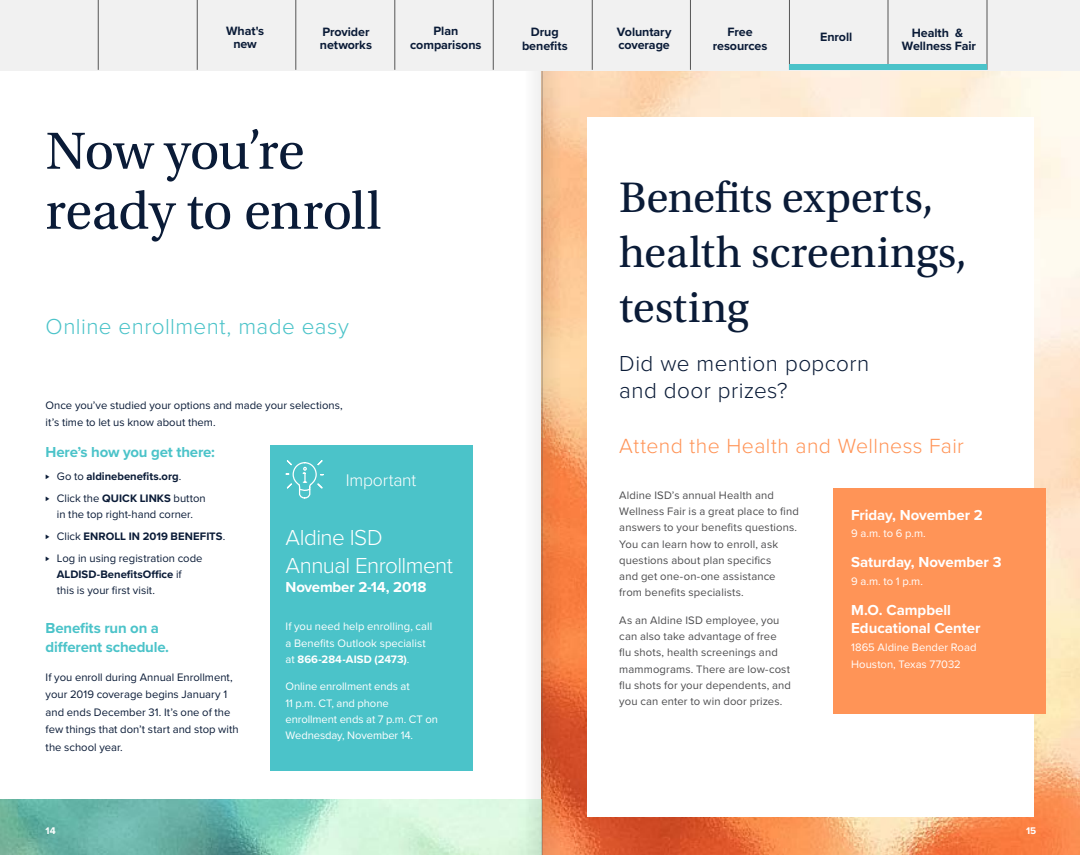
<style>
.page{position:relative;width:1080px;height:855px;background:#fff}
.page>*{position:absolute;margin:0;border:0;box-sizing:border-box;transform-origin:0 0}
.t1{font:55px/60px "Utopia Std";letter-spacing:-.015em;color:#0a1b37}
.t2{font:45px/55px "Utopia Std";letter-spacing:-.005em;color:#0a1b37}
.t3{font:300 22.5px/27.5px "Proxima Nova";letter-spacing:.02em;color:#0a1b37}
.t4{font:300 22.5px "Proxima Nova";letter-spacing:.02em;color:#4bc3c9}
.t5{font:300 22.5px/27.5px "Proxima Nova";letter-spacing:-.025em;color:#fff}
.t6{font:300 21.25px "Proxima Nova";letter-spacing:.02em;color:#ff9457}
.t7{font:300 17.5px "Proxima Nova";letter-spacing:-.01em;color:#fff}
.t8{font:700 15px/18.8px "Proxima Nova";letter-spacing:-.005em;color:#fff}
.t9{font:700 15px/18.8px "Proxima Nova";letter-spacing:-.015em;color:#4bc3c9}
.t10{font:700 12.5px/13.8px "Proxima Nova";letter-spacing:-.005em;color:#0a1b37;text-align:center}
.t11{font:11.25px/16.2px "Proxima Nova";letter-spacing:.01em;color:#4d4d4f}
.t12{font:11.25px/17.5px "Proxima Nova";color:#0a1b37}
.t13{font:11.25px/16.2px "Proxima Nova";letter-spacing:-.005em;color:#fff}
.t14{font:700 11.25px/21.9px "Proxima Nova";color:#0a1b37}
.t15{font:700 10px "Proxima Nova";color:#fff}
.s1{font-weight:400;font-size:7.5px}
.s2{font-weight:400}
.s3{font-size:7.5px}
.s4{font-weight:700}
</style>
<div class="page">
<img style="left:564px;top:70px;width:516px;height:785px">
<div style="left:587px;top:117px;width:447px;height:699px;background:#fff"></div>
<img style="left:0;top:799px;width:521px;height:56px">
<div style="left:521px;top:0;width:43px;height:855px;background:#000;opacity:.55"></div>
<hr style="left:542px;top:0;width:1px;height:855px;background:#4d4d4f">
<div style="left:271px;top:445px;width:202px;height:325px;background:#4bc3c9"></div>
<svg style="left:285px;top:460px;width:39px;height:39px"></svg>
<div style="left:833px;top:488px;width:213px;height:226px;background:#ff9457"></div>
<div style="left:0;top:0;width:1080px;height:70px;background:#f1f1f1"></div>
<hr style="left:98px;top:0;width:1px;height:70px;background:#565656">
<hr style="left:296px;top:0;width:1px;height:70px;background:#565656">
<hr style="left:493px;top:0;width:1px;height:70px;background:#565656">
<hr style="left:690px;top:0;width:1px;height:70px;background:#565656">
<hr style="left:888px;top:0;width:1px;height:70px;background:#565656">
<hr style="left:197px;top:0;width:1px;height:70px;background:#565656">
<hr style="left:395px;top:0;width:1px;height:70px;background:#565656">
<hr style="left:592px;top:0;width:1px;height:70px;background:#565656">
<hr style="left:789px;top:0;width:1px;height:70px;background:#565656">
<hr style="left:987px;top:0;width:1px;height:70px;background:#565656">
<div style="left:789px;top:65px;width:198px;height:5px;background:#4bc3c9"></div>
<p class="t10" style="left:226px;top:23px;width:40px">What's new</p>
<p class="t10" style="left:320px;top:24px;width:54px;text-align:left">Provider networks</p>
<p class="t10" style="left:410px;top:24px;width:73px">Plan comparisons</p>
<p class="t10" style="left:522px;top:25px;width:47px">Drug benefits</p>
<p class="t10" style="left:617px;top:24px;width:56px;text-align:left">Voluntary coverage</p>
<p class="t10" style="left:713px;top:25px;width:56px">Free resources</p>
<p class="t10" style="left:820px;top:30px;width:34px">Enroll</p>
<p class="t10" style="left:902px;top:25px;width:76px">Health &amp;<br>Wellness Fair</p>
<h1 class="t1" style="left:46px;top:122px;width:337px">Now you’re ready to enroll</h1>
<h3 class="t4" style="left:46px;top:309px;width:305px">Online enrollment, made easy</h3>
<p class="t12" style="left:46px;top:396px;width:299px">Once you’ve studied your options and made your selections, it’s time to let us know about them.</p>
<h3 class="t9" style="left:46px;top:442px;width:171px">Here’s how you get there:</h3>
<p class="t14" style="left:46px;top:465px;width:162px"><span class="s1">⊲</span> <span class="s2">Go to</span> aldinebenefits.org<span class="s2">.<br></span><span class="s1">⊲</span> <span class="s2">Click the</span> QUICK LINKS <span class="s2">button</span></p>
<p class="t12" style="left:46px;top:503px;width:181px;line-height:21.9px;text-indent:11px">in the top right-hand corner.<br><span class="s3">⊲</span> Click <span class="s4">ENROLL IN 2019 BENEFITS</span>. <span class="s3">⊲</span> Log in using registration code</p>
<p class="t12" style="left:57px;top:566px;width:126px;line-height:16.2px"><span class="s4">ALDISD-BenefitsOffice</span> if this is your first visit.</p>
<h3 class="t9" style="left:46px;top:619px;width:125px">Benefits run on a different schedule.</h3>
<p class="t12" style="left:46px;top:668px;width:195px">If you enroll during Annual Enrollment, your 2019 coverage begins January 1 and ends December 31. It’s one of the few things that don’t start and stop with the school year.</p>
<h3 class="t7" style="left:346px;top:467px;width:72px">Important</h3>
<h3 class="t5" style="left:286px;top:523px;width:169px">Aldine ISD<br>Annual Enrollment</h3>
<h3 class="t8" style="left:286px;top:577px;width:142px">November 2-14, 2018</h3>
<p class="t13" style="left:286px;top:618px;width:148px">If you need help enrolling, call a Benefits Outlook specialist at <span class="s4">866-284-AISD (2473)</span>.</p>
<p class="t13" style="left:286px;top:678px;width:154px">Online enrollment ends at<br>11 p.m. CT, and phone enrollment ends at 7 p.m. CT on<br>Wednesday, November 14.</p>
<h2 class="t2" style="left:619px;top:170px;width:349px">Benefits experts, health screenings, testing</h2>
<h3 class="t3" style="left:619px;top:348px;width:252px">Did we mention popcorn and door prizes?</h3>
<h3 class="t6" style="left:619px;top:430px;width:346px">Attend the Health and Wellness Fair</h3>
<p class="t11" style="left:619px;top:487px;width:181px">Aldine ISD’s annual Health and<br>Wellness Fair is a great place to find answers to your benefits questions.<br>You can learn how to enroll, ask questions about plan specifics<br>and get one-on-one assistance from benefits specialists.</p>
<p class="t11" style="left:619px;top:612px;width:173px">As an Aldine ISD employee, you can also take advantage of free flu shots, health screenings and mammograms. There are low-cost flu shots for your dependents, and you can enter to win door prizes.</p>
<h3 class="t8" style="left:851px;top:505px;width:133px">Friday, November 2</h3>
<p class="t13" style="left:851px;top:525px;width:76px">9 a.m. to 6 p.m.</p>
<h3 class="t8" style="left:851px;top:553px;width:152px">Saturday, November 3</h3>
<p class="t13" style="left:851px;top:572px;width:73px">9 a.m. to 1 p.m.</p>
<h3 class="t8" style="left:851px;top:600px;width:131px">M.O. Campbell<br>Educational Center</h3>
<p class="t13" style="left:851px;top:638px;width:127px;line-height:17.5px">1865 Aldine Bender Road<br>Houston, Texas 77032</p>
<p class="t15" style="left:46px;top:823px;width:12px">14</p>
<p class="t15" style="left:1026px;top:823px;width:12px">15</p>
</div>
